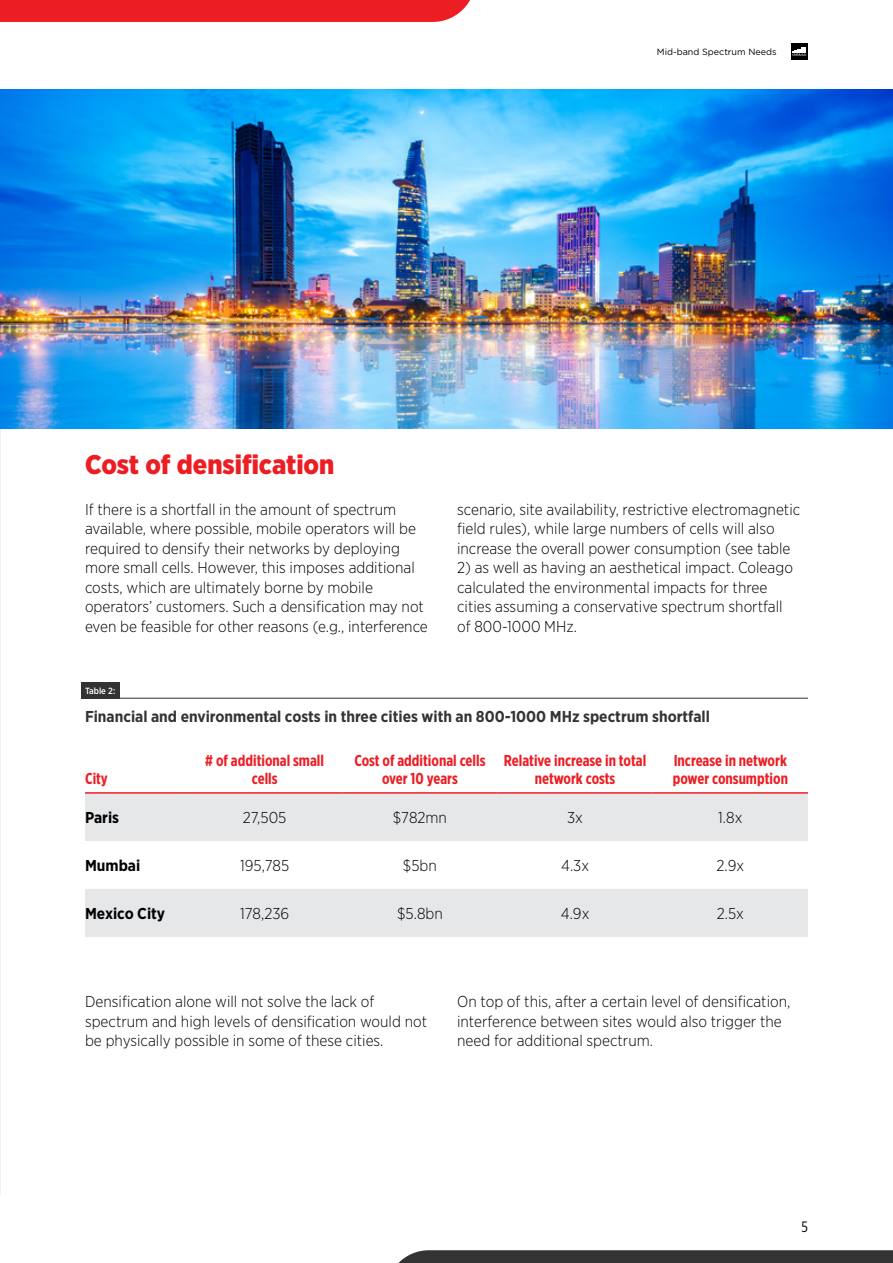
<style>
.page{position:relative;width:893px;height:1263px;background:#fff}
.page>*{position:absolute;margin:0;border:0;box-sizing:border-box;transform-origin:0 0}
.t1{font:900 27px "Gotham Narrow";color:#ed1d24}
.t2{font:300 15.75px/19.5px "Gotham Narrow";color:#000}
.t3{font:700 15.75px/18px "Gotham X Narrow";color:#ed1d24;text-align:center}
.t4{font:700 15.75px "Gotham Narrow";color:#333}
.t5{font:700 15.75px "Gotham Narrow";color:#000}
.t6{font:15px "Gotham X Narrow";color:#000}
.t7{font:9px "Gotham";color:#000}
.t8{font:500 9px "Gotham Narrow";color:#fff}
</style>
<div class="page">
<hr style="left:0;top:89px;width:1px;height:1106px;background:#f1f1f2">
<div style="left:81px;top:682px;width:39px;height:16px;background:#333"></div>
<hr style="left:85px;top:698px;width:723px;height:1px;background:#333">
<svg style="left:85px;top:794px;width:723px;height:143px;fill:#e6e7e8"></svg>
<hr style="left:85px;top:792px;width:102px;height:2px;background:#ed1d24">
<hr style="left:187px;top:792px;width:155px;height:2px;background:#ed1d24">
<hr style="left:342px;top:792px;width:155px;height:2px;background:#ed1d24">
<hr style="left:497px;top:792px;width:156px;height:2px;background:#ed1d24">
<hr style="left:653px;top:792px;width:155px;height:2px;background:#ed1d24">
<img style="left:0;top:89px;width:893px;height:339px">
<div style="left:791px;top:43px;width:17px;height:17px;background:#000"></div>
<svg style="left:792px;top:47px;width:15px;height:9px"></svg>
<div style="left:0;top:0;width:470px;height:22px;background:#ed1d24"></div>
<svg style="left:398px;top:1250px;width:495px;height:13px;background:#3a3a3a"></svg>
<p class="t7" style="left:657px;top:46px;width:121px">Mid-band Spectrum Needs</p>
<h1 class="t1" style="left:85px;top:446px;width:251px">Cost of densification</h1>
<p class="t2" style="left:85px;top:499px;width:344px">If there is a shortfall in the amount of spectrum available, where possible, mobile operators will be required to densify their networks by deploying more small cells. However, this imposes additional costs, which are ultimately borne by mobile operators’ customers. Such a densification may not even be feasible for other reasons (e.g., interference</p>
<p class="t2" style="left:457px;top:499px;width:345px">scenario, site availability, restrictive electromagnetic field rules), while large numbers of cells will also increase the overall power consumption (see table</p>
<p class="t2" style="left:457px;top:557px;width:337px">2) as well as having an aesthetical impact. Coleago calculated the environmental impacts for three cities assuming a conservative spectrum shortfall of 800-1000 MHz.</p>
<p class="t8" style="left:85px;top:685px;width:32px">Table 2:</p>
<p class="t4" style="left:85px;top:706px;width:626px">Financial and environmental costs in three cities with an 800-1000 MHz spectrum shortfall</p>
<p class="t3" style="left:85px;top:770px;width:24px">City</p>
<p class="t3" style="left:205px;top:752px;width:120px"># of additional small cells</p>
<p class="t3" style="left:354px;top:752px;width:133px">Cost of additional cells over 10 years</p>
<p class="t3" style="left:504px;top:752px;width:144px">Relative increase in total network costs</p>
<p class="t3" style="left:673px;top:752px;width:117px;text-align:left">Increase in network power consumption</p>
<p class="t5" style="left:85px;top:807px;width:36px">Paris</p>
<p class="t2" style="left:243px;top:807px;width:45px">27,505</p>
<p class="t2" style="left:393px;top:807px;width:56px">$782mn</p>
<p class="t2" style="left:567px;top:807px;width:17px">3x</p>
<p class="t2" style="left:718px;top:807px;width:26px">1.8x</p>
<p class="t5" style="left:85px;top:855px;width:57px">Mumbai</p>
<p class="t2" style="left:240px;top:855px;width:50px">195,785</p>
<p class="t2" style="left:403px;top:855px;width:35px">$5bn</p>
<p class="t2" style="left:561px;top:855px;width:30px">4.3x</p>
<p class="t2" style="left:716px;top:855px;width:29px">2.9x</p>
<p class="t5" style="left:85px;top:903px;width:82px">Mexico City</p>
<p class="t2" style="left:240px;top:903px;width:51px">178,236</p>
<p class="t2" style="left:397px;top:903px;width:47px">$5.8bn</p>
<p class="t2" style="left:561px;top:903px;width:30px">4.9x</p>
<p class="t2" style="left:717px;top:903px;width:29px">2.5x</p>
<p class="t2" style="left:85px;top:992px;width:343px">Densification alone will not solve the lack of spectrum and high levels of densification would not be physically possible in some of these cities.</p>
<p class="t2" style="left:457px;top:992px;width:335px">On top of this, after a certain level of densification, interference between sites would also trigger the need for additional spectrum.</p>
<p class="t6" style="left:801px;top:1218px;width:8px">5</p>
</div>
